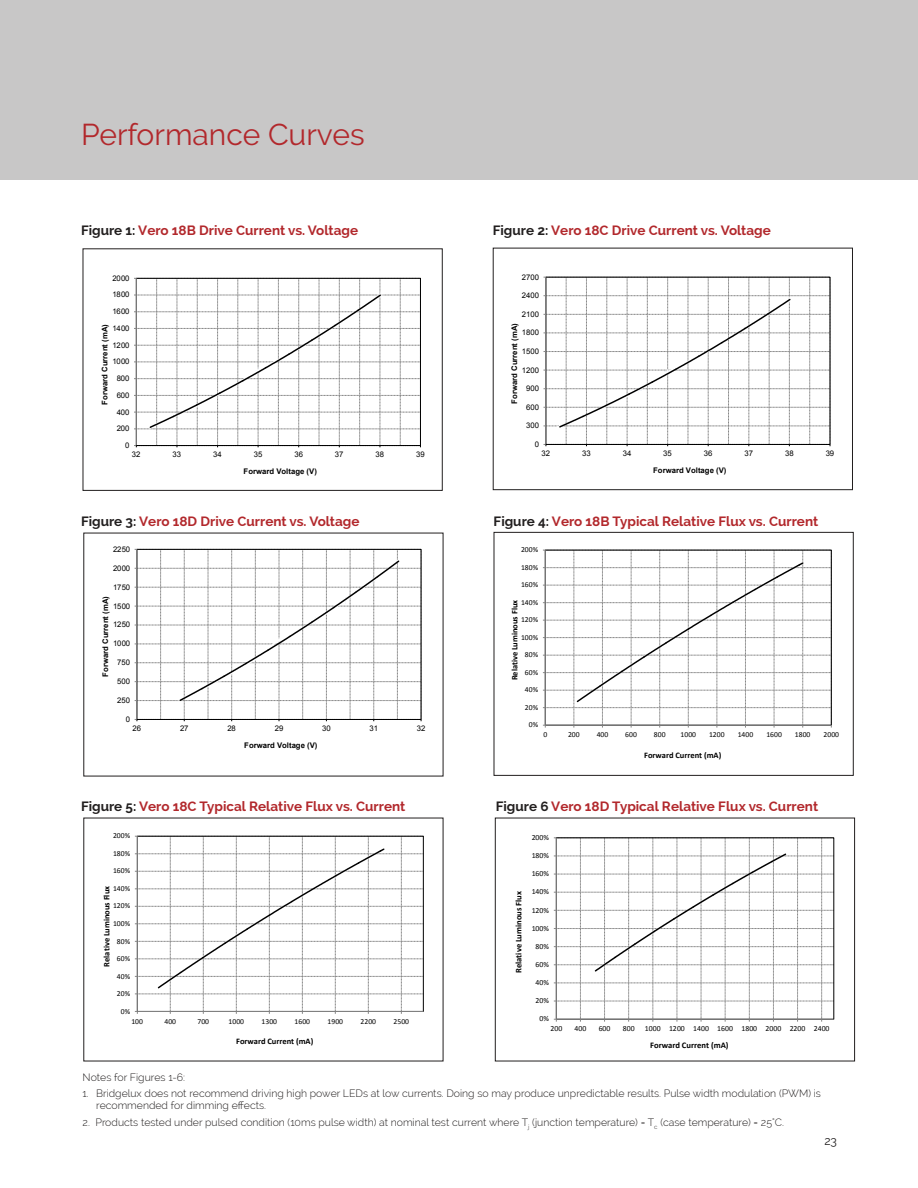
<style>
.page{position:relative;width:918px;height:1188px;background:#fff}
.page>*{position:absolute;margin:0;border:0;box-sizing:border-box;transform-origin:0 0}
.t1{font:30px "Raleway";color:#b2282c}
.t2{font:700 13.5px "Raleway";color:#b2282c}
.t3{font:12px "Raleway";color:#221f1f}
.t4{font:300 10.5px/12px "Raleway";color:#221f1f}
.t5{font:700 8.55px "Calibri";color:#000}
.t6{font:700 8.4px "Calibri";color:#000}
.t7{font:7.8px "Arial";color:#000}
.t8{font:700 7.8px "Arial";letter-spacing:.005em;color:#000}
.t9{font:7.8px "Calibri";color:#000}
.t10{font:7.65px "Calibri";color:#000}
.s1{color:#221f1f}
</style>
<div class="page">
<div style="left:0;top:0;width:918px;height:180px;background:#c8c7c7"></div>
<svg style="left:135px;top:549px;width:287px;height:173px"></svg>
<svg style="left:543px;top:550px;width:289px;height:178px"></svg>
<svg style="left:135px;top:836px;width:288px;height:178px"></svg>
<svg style="left:554px;top:838px;width:280px;height:184px"></svg>
<div style="left:493px;top:248px;width:360px;height:242px;border:1px solid #221f1f"></div>
<div style="left:83px;top:248px;width:360px;height:243px;border:1px solid #221f1f"></div>
<div style="left:494px;top:532px;width:360px;height:244px;border:1px solid #221f1f"></div>
<svg style="left:134px;top:278px;width:287px;height:170px"></svg>
<svg style="left:544px;top:277px;width:287px;height:170px"></svg>
<div style="left:495px;top:818px;width:360px;height:243px;border:1px solid #221f1f"></div>
<h1 class="t1" style="left:81px;top:123px;width:285px">Performance Curves</h1>
<p class="t2" style="left:81px;top:225px;width:279px"><span class="s1">Figure 1:</span> Vero 18B Drive Current vs. Voltage</p>
<p class="t7" style="left:112px;top:273px;width:19px">2000</p>
<p class="t7" style="left:112px;top:290px;width:19px">1800</p>
<p class="t7" style="left:112px;top:307px;width:19px">1600</p>
<p class="t8" style="left:102px;top:405px;width:82px;rotate:-90deg">Forward Current (mA)</p>
<p class="t7" style="left:112px;top:324px;width:19px">1400</p>
<p class="t7" style="left:112px;top:340px;width:19px">1200</p>
<p class="t7" style="left:112px;top:357px;width:19px">1000</p>
<p class="t7" style="left:117px;top:374px;width:14px">800</p>
<p class="t7" style="left:117px;top:391px;width:14px">600</p>
<p class="t7" style="left:117px;top:407px;width:14px">400</p>
<p class="t7" style="left:117px;top:424px;width:14px">200</p>
<p class="t7" style="left:125px;top:441px;width:6px">0</p>
<p class="t7" style="left:132px;top:450px;width:10px">32</p>
<p class="t7" style="left:173px;top:450px;width:10px">33</p>
<p class="t7" style="left:213px;top:450px;width:10px">34</p>
<p class="t7" style="left:254px;top:450px;width:10px">35</p>
<p class="t7" style="left:294px;top:450px;width:10px">36</p>
<p class="t7" style="left:335px;top:450px;width:10px">37</p>
<p class="t7" style="left:376px;top:450px;width:10px">38</p>
<p class="t7" style="left:416px;top:450px;width:10px">39</p>
<p class="t8" style="left:244px;top:469px;width:75px">Forward Voltage (V)</p>
<p class="t2" style="left:493px;top:225px;width:280px"><span class="s1">Figure 2:</span> Vero 18C Drive Current vs. Voltage</p>
<p class="t7" style="left:522px;top:272px;width:19px">2700</p>
<p class="t7" style="left:522px;top:291px;width:19px">2400</p>
<p class="t7" style="left:522px;top:310px;width:19px">2100</p>
<p class="t8" style="left:511px;top:404px;width:82px;rotate:-90deg">Forward Current (mA)</p>
<p class="t7" style="left:522px;top:328px;width:19px">1800</p>
<p class="t7" style="left:522px;top:347px;width:19px">1500</p>
<p class="t7" style="left:522px;top:365px;width:19px">1200</p>
<p class="t7" style="left:526px;top:384px;width:14px">900</p>
<p class="t7" style="left:526px;top:402px;width:14px">600</p>
<p class="t7" style="left:526px;top:421px;width:14px">300</p>
<p class="t7" style="left:535px;top:440px;width:6px">0</p>
<p class="t7" style="left:542px;top:449px;width:10px">32</p>
<p class="t7" style="left:582px;top:449px;width:10px">33</p>
<p class="t7" style="left:623px;top:449px;width:10px">34</p>
<p class="t7" style="left:663px;top:449px;width:10px">35</p>
<p class="t7" style="left:704px;top:449px;width:10px">36</p>
<p class="t7" style="left:745px;top:449px;width:10px">37</p>
<p class="t7" style="left:785px;top:449px;width:10px">38</p>
<p class="t7" style="left:826px;top:449px;width:10px">39</p>
<p class="t8" style="left:653px;top:467px;width:75px">Forward Voltage (V)</p>
<p class="t2" style="left:81px;top:516px;width:280px"><span class="s1">Figure 3:</span> Vero 18D Drive Current vs. Voltage</p>
<p class="t2" style="left:494px;top:516px;width:326px"><span class="s1">Figure 4:</span> Vero 18B Typical Relative Flux vs. Current</p>
<p class="t7" style="left:113px;top:545px;width:19px">2250</p>
<p class="t7" style="left:113px;top:563px;width:19px">2000</p>
<p class="t7" style="left:113px;top:582px;width:19px">1750</p>
<p class="t8" style="left:102px;top:677px;width:82px;rotate:-90deg">Forward Current (mA)</p>
<p class="t7" style="left:113px;top:601px;width:19px">1500</p>
<p class="t7" style="left:113px;top:620px;width:19px">1250</p>
<p class="t7" style="left:113px;top:639px;width:19px">1000</p>
<p class="t7" style="left:117px;top:658px;width:14px">750</p>
<p class="t7" style="left:117px;top:677px;width:14px">500</p>
<p class="t7" style="left:117px;top:696px;width:14px">250</p>
<p class="t7" style="left:126px;top:715px;width:6px">0</p>
<p class="t7" style="left:133px;top:724px;width:10px">26</p>
<p class="t7" style="left:180px;top:724px;width:10px">27</p>
<p class="t7" style="left:227px;top:724px;width:10px">28</p>
<p class="t7" style="left:275px;top:724px;width:10px">29</p>
<p class="t7" style="left:322px;top:724px;width:10px">30</p>
<p class="t7" style="left:369px;top:724px;width:10px">31</p>
<p class="t7" style="left:417px;top:724px;width:10px">32</p>
<p class="t8" style="left:244px;top:743px;width:75px">Forward Voltage (V)</p>
<p class="t10" style="left:521px;top:547px;width:19px">200%</p>
<p class="t10" style="left:521px;top:565px;width:19px">180%</p>
<p class="t10" style="left:521px;top:582px;width:19px">160%</p>
<p class="t10" style="left:521px;top:600px;width:19px">140%</p>
<p class="t6" style="left:512px;top:680px;width:82px;rotate:-90deg">Relative Luminous Flux</p>
<p class="t10" style="left:521px;top:617px;width:19px">120%</p>
<p class="t10" style="left:521px;top:635px;width:19px">100%</p>
<p class="t10" style="left:525px;top:652px;width:15px">80%</p>
<p class="t10" style="left:525px;top:670px;width:15px">60%</p>
<p class="t10" style="left:525px;top:687px;width:15px">40%</p>
<p class="t10" style="left:525px;top:705px;width:15px">20%</p>
<p class="t10" style="left:529px;top:722px;width:11px">0%</p>
<p class="t10" style="left:543px;top:732px;width:5px">0</p>
<p class="t10" style="left:568px;top:732px;width:13px">200</p>
<p class="t10" style="left:597px;top:732px;width:13px">400</p>
<p class="t10" style="left:625px;top:732px;width:13px">600</p>
<p class="t10" style="left:654px;top:732px;width:13px">800</p>
<p class="t10" style="left:681px;top:732px;width:17px">1000</p>
<p class="t10" style="left:709px;top:732px;width:17px">1200</p>
<p class="t10" style="left:738px;top:732px;width:17px">1400</p>
<p class="t10" style="left:766px;top:732px;width:17px">1600</p>
<p class="t10" style="left:795px;top:732px;width:17px">1800</p>
<p class="t10" style="left:824px;top:732px;width:17px">2000</p>
<p class="t6" style="left:644px;top:752px;width:79px">Forward Current (mA)</p>
<p class="t2" style="left:81px;top:801px;width:326px"><span class="s1">Figure 5:</span> Vero 18C Typical Relative Flux vs. Current</p>
<p class="t2" style="left:496px;top:801px;width:324px"><span class="s1">Figure 6</span> Vero 18D Typical Relative Flux vs. Current</p>
<p class="t10" style="left:113px;top:833px;width:19px">200%</p>
<p class="t9" style="left:532px;top:835px;width:19px">200%</p>
<p class="t10" style="left:113px;top:851px;width:19px">180%</p>
<p class="t9" style="left:532px;top:853px;width:19px">180%</p>
<p class="t10" style="left:113px;top:868px;width:19px">160%</p>
<p class="t9" style="left:532px;top:871px;width:19px">160%</p>
<p class="t10" style="left:113px;top:886px;width:19px">140%</p>
<p class="t6" style="left:104px;top:967px;width:82px;rotate:-90deg">Relative Luminous Flux</p>
<p class="t10" style="left:113px;top:903px;width:19px">120%</p>
<p class="t10" style="left:113px;top:921px;width:19px">100%</p>
<p class="t10" style="left:117px;top:938px;width:15px">80%</p>
<p class="t10" style="left:117px;top:956px;width:15px">60%</p>
<p class="t10" style="left:117px;top:973px;width:15px">40%</p>
<p class="t5" style="left:516px;top:973px;width:83px;rotate:-90deg">Relative Luminous Flux</p>
<p class="t9" style="left:532px;top:889px;width:19px">140%</p>
<p class="t9" style="left:532px;top:907px;width:19px">120%</p>
<p class="t9" style="left:532px;top:925px;width:19px">100%</p>
<p class="t9" style="left:536px;top:944px;width:15px">80%</p>
<p class="t9" style="left:536px;top:962px;width:15px">60%</p>
<p class="t9" style="left:536px;top:980px;width:15px">40%</p>
<p class="t10" style="left:117px;top:991px;width:15px">20%</p>
<p class="t9" style="left:536px;top:998px;width:15px">20%</p>
<p class="t10" style="left:121px;top:1008px;width:11px">0%</p>
<p class="t10" style="left:131px;top:1018px;width:13px">100</p>
<p class="t10" style="left:164px;top:1018px;width:13px">400</p>
<p class="t10" style="left:197px;top:1018px;width:13px">700</p>
<p class="t10" style="left:229px;top:1018px;width:17px">1000</p>
<p class="t10" style="left:262px;top:1018px;width:17px">1300</p>
<p class="t10" style="left:295px;top:1018px;width:17px">1600</p>
<p class="t10" style="left:328px;top:1018px;width:17px">1900</p>
<p class="t10" style="left:361px;top:1018px;width:17px">2200</p>
<p class="t10" style="left:394px;top:1018px;width:17px">2500</p>
<p class="t9" style="left:540px;top:1016px;width:11px">0%</p>
<p class="t9" style="left:550px;top:1026px;width:13px">200</p>
<p class="t9" style="left:575px;top:1026px;width:13px">400</p>
<p class="t9" style="left:599px;top:1026px;width:13px">600</p>
<p class="t9" style="left:623px;top:1026px;width:13px">800</p>
<p class="t9" style="left:645px;top:1026px;width:186px">1000 1200 1400 1600 1800 2000 2200 2400</p>
<p class="t6" style="left:236px;top:1039px;width:79px">Forward Current (mA)</p>
<p class="t5" style="left:650px;top:1042px;width:80px">Forward Current (mA)</p>
<p class="t4" style="left:83px;top:1071px;width:104px">Notes for Figures 1-6:</p>
<p class="t4" style="left:96px;top:1088px;width:726px;text-indent:-14px">1. Bridgelux does not recommend driving high power LEDs at low currents. Doing so may produce unpredictable results. Pulse width modulation (PWM) is recommended for dimming e昀昀ects.</p>
<p class="t4" style="left:83px;top:1116px;width:703px">2. Products tested under pulsed condition (10ms pulse width) at nominal test current where T<sub>j</sub> (junction temperature) = T<sub>c</sub> (case temperature) = 25°C.</p>
<p class="t3" style="left:824px;top:1136px;width:14px">23</p>
</div>
